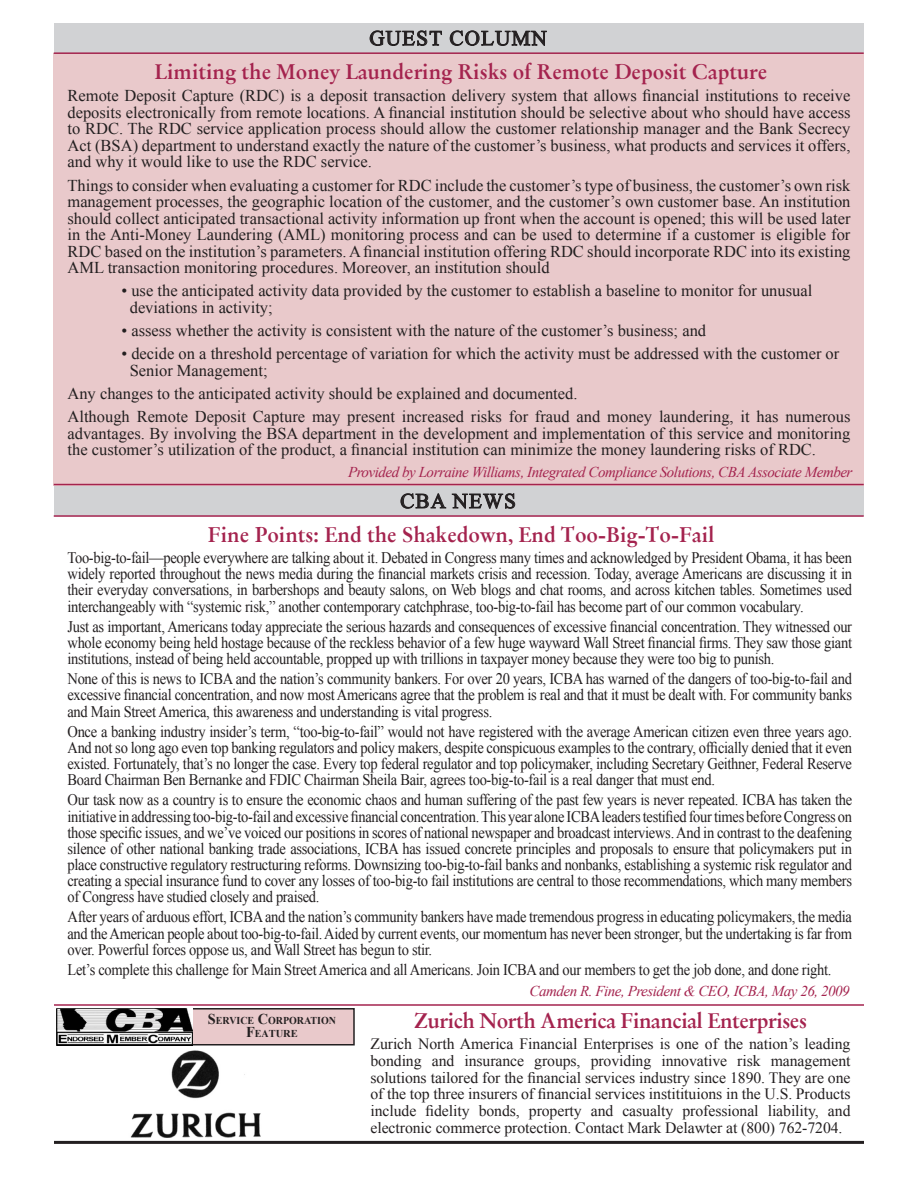
<style>
.page{position:relative;width:918px;height:1188px;background:#fff}
.page>*{position:absolute;margin:0;border:0;box-sizing:border-box;transform-origin:0 0}
.t1{font:21px "Garamand Classic Bold SWFTE";color:#a4234e}
.t2{font:21px "Garamand Classic Bold SWFTE";letter-spacing:-.02em;color:#a4234e}
.t3{font:21px "Times New Roman";letter-spacing:.06em;color:#231f20}
.t4{font:16.5px/16.5px "Times New Roman";color:#231f20;text-align:justify}
.t5{font:16.2px/16.2px "Times New Roman";letter-spacing:-.02em;color:#231f20;text-align:justify;scale:.9 1}
.t6{font:15.75px/16.8px "Times New Roman";letter-spacing:-.005em;color:#231f20;text-align:justify}
.t7{font:italic 15px "Times New Roman";letter-spacing:-.03em;color:#a4234e}
.t8{font:700 10.5px/13.5px "Times New Roman";color:#231f20;text-align:center;scale:.95 1}
.s1{font-size:15px}
</style>
<div class="page">
<hr style="left:54px;top:1141px;width:810px;height:3px;background:#231f20">
<div style="left:53px;top:54px;width:811px;height:432px;background:#e9c9cb"></div>
<hr style="left:54px;top:484px;width:810px;height:1px;background:#a4234e">
<div style="left:54px;top:486px;width:810px;height:29px;background:#d1d2d4"></div>
<svg style="left:400px;top:493px;width:46px;height:16px"></svg>
<svg style="left:452px;top:493px;width:63px;height:16px"></svg>
<hr style="left:54px;top:515px;width:810px;height:2px;background:#a4234e">
<div style="left:54px;top:23px;width:810px;height:30px;background:#d1d2d4"></div>
<svg style="left:369px;top:30px;width:73px;height:16px"></svg>
<svg style="left:449px;top:30px;width:98px;height:16px"></svg>
<hr style="left:54px;top:52px;width:810px;height:2px;background:#a4234e">
<img style="left:130px;top:1050px;width:131px;height:88px">
<div style="left:57px;top:1009px;width:297px;height:36px;background:#e9c9cb"></div>
<div style="left:56px;top:1008px;width:299px;height:38px;border:2px solid #231f20"></div>
<img style="left:56px;top:1009px;width:136px;height:36px">
<hr style="left:54px;top:1004px;width:810px;height:2px;background:#a4234e">
<p class="t3" style="left:369px;top:24px;width:179px">GUEST COLUMN</p>
<p class="t1" style="left:155px;top:58px;width:614px">Limiting the Money Laundering Risks of Remote Deposit Capture</p>
<p class="t4" style="left:68px;top:87px;width:785px">Remote Deposit Capture (RDC) is a deposit transaction delivery system that allows financial institutions to receive deposits electronically from remote locations. A financial institution should be selective about who should have access to RDC. The RDC service application process should allow the customer relationship manager and the Bank Secrecy Act (BSA) department to understand exactly the nature of the customer’s business, what products and services it offers, and why it would like to use the RDC service.</p>
<p class="t4" style="left:68px;top:177px;width:785px">Things to consider when evaluating a customer for RDC include the customer’s type of business, the customer’s own risk management processes, the geographic location of the customer, and the customer’s own customer base. An institution should collect anticipated transactional activity information up front when the account is opened; this will be used later in the Anti-Money Laundering (AML) monitoring process and can be used to determine if a customer is eligible for RDC based on the institution’s parameters. A financial institution offering RDC should incorporate RDC into its existing AML transaction monitoring procedures. Moreover, an institution should</p>
<p class="t4" style="left:130px;top:282px;width:684px;text-indent:-8px">• use the anticipated activity data provided by the customer to establish a baseline to monitor for unusual deviations in activity;</p>
<p class="t4" style="left:122px;top:322px;width:586px">• assess whether the activity is consistent with the nature of the customer’s business; and</p>
<p class="t4" style="left:130px;top:345px;width:711px;text-indent:-8px">• decide on a threshold percentage of variation for which the activity must be addressed with the customer or<br>Senior Management;</p>
<p class="t4" style="left:68px;top:385px;width:512px">Any changes to the anticipated activity should be explained and documented.</p>
<p class="t4" style="left:68px;top:408px;width:784px">Although Remote Deposit Capture may present increased risks for fraud and money laundering, it has numerous advantages. By involving the BSA department in the development and implementation of this service and monitoring the customer’s utilization of the product, a financial institution can minimize the money laundering risks of RDC.</p>
<p class="t7" style="left:348px;top:461px;width:506px">Provided by Lorraine Williams, Integrated Compliance Solutions, CBA Associate Member</p>
<p class="t3" style="left:400px;top:487px;width:117px">CBA NEWS</p>
<p class="t1" style="left:208px;top:520px;width:508px">Fine Points: End the Shakedown, End Too-Big-To-Fail</p>
<p class="t5" style="left:68px;top:549px;width:873px">Too-big-to-fail—people everywhere are talking about it. Debated in Congress many times and acknowledged by President Obama, it has been widely reported throughout the news media during the financial markets crisis and recession. Today, average Americans are discussing it in their everyday conversations, in barbershops and beauty salons, on Web blogs and chat rooms, and across kitchen tables. Sometimes used interchangeably with “systemic risk,” another contemporary catchphrase, too-big-to-fail has become part of our common vocabulary.</p>
<p class="t5" style="left:68px;top:618px;width:873px">Just as important, Americans today appreciate the serious hazards and consequences of excessive financial concentration. They witnessed our whole economy being held hostage because of the reckless behavior of a few huge wayward Wall Street financial firms. They saw those giant institutions, instead of being held accountable, propped up with trillions in taxpayer money because they were too big to punish.</p>
<p class="t5" style="left:68px;top:671px;width:873px">None of this is news to ICBA and the nation’s community bankers. For over 20 years, ICBA has warned of the dangers of too-big-to-fail and excessive financial concentration, and now most Americans agree that the problem is real and that it must be dealt with. For community banks and Main Street America, this awareness and understanding is vital progress.</p>
<p class="t5" style="left:68px;top:723px;width:873px">Once a banking industry insider’s term, “too-big-to-fail” would not have registered with the average American citizen even three years ago.<br>And not so long ago even top banking regulators and policy makers, despite conspicuous examples to the contrary, officially denied that it even existed. Fortunately, that’s no longer the case. Every top federal regulator and top policymaker, including Secretary Geithner, Federal Reserve Board Chairman Ben Bernanke and FDIC Chairman Sheila Bair, agrees too-big-to-fail is a real danger that must end.</p>
<p class="t5" style="left:68px;top:792px;width:873px">Our task now as a country is to ensure the economic chaos and human suffering of the past few years is never repeated. ICBA has taken the initiative in addressing too-big-to-fail and excessive financial concentration. This year alone ICBA leaders testified four times before Congress on those specific issues, and we’ve voiced our positions in scores of national newspaper and broadcast interviews. And in contrast to the deafening silence of other national banking trade associations, ICBA has issued concrete principles and proposals to ensure that policymakers put in place constructive regulatory restructuring reforms. Downsizing too-big-to-fail banks and nonbanks, establishing a systemic risk regulator and creating a special insurance fund to cover any losses of too-big-to fail institutions are central to those recommendations, which many members of Congress have studied closely and praised.</p>
<p class="t5" style="left:68px;top:909px;width:873px">After years of arduous effort, ICBA and the nation’s community bankers have made tremendous progress in educating policymakers, the media and the American people about too-big-to-fail. Aided by current events, our momentum has never been stronger, but the undertaking is far from over. Powerful forces oppose us, and Wall Street has begun to stir.</p>
<p class="t5" style="left:68px;top:961px;width:850px">Let’s complete this challenge for Main Street America and all Americans. Join ICBA and our members to get the job done, and done right.</p>
<p class="t8" style="left:208px;top:1013px;width:136px"><span class="s1">S</span>ERVICE <span class="s1">C</span>ORPORATION<br><span class="s1">F</span>EATURE</p>
<p class="t7" style="left:530px;top:981px;width:322px">Camden R. Fine, President &amp; CEO, ICBA, May 26, 2009</p>
<p class="t2" style="left:414px;top:1006px;width:395px">Zurich North America Financial Enterprises</p>
<p class="t6" style="left:371px;top:1035px;width:482px">Zurich North America Financial Enterprises is one of the nation’s leading bonding and insurance groups, providing innovative risk management solutions tailored for the financial services industry since 1890. They are one of the top three insurers of financial services institituions in the U.S. Products include fidelity bonds, property and casualty professional liability, and electronic commerce protection. Contact Mark Delawter at (800) 762-7204.</p>
</div>
